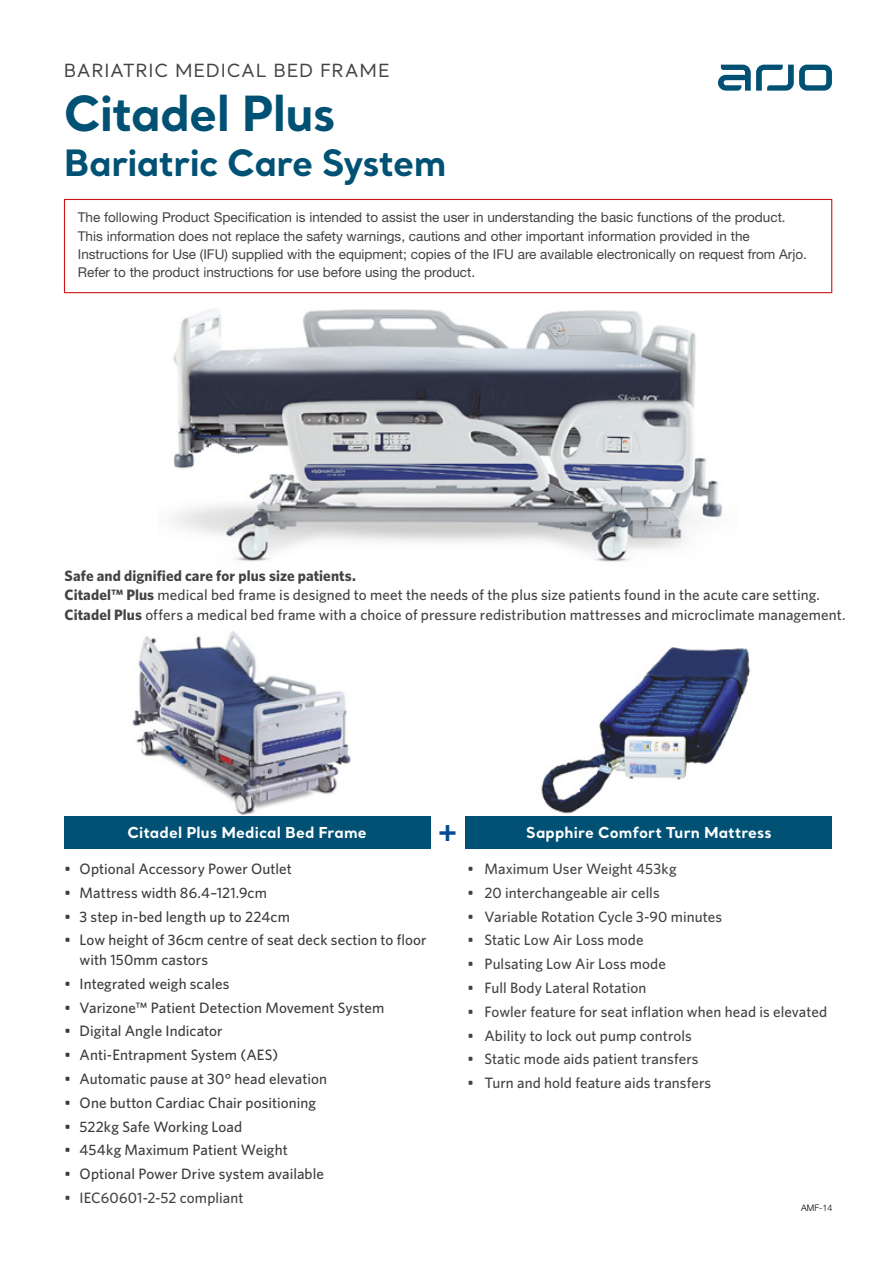
<style>
.page{position:relative;width:893px;height:1263px;background:#fff}
.page>*{position:absolute;margin:0;border:0;box-sizing:border-box;transform-origin:0 0}
.t1{font:700 48.15px "Santral";letter-spacing:-.02em;color:#015174}
.t2{font:700 36.15px "Santral";letter-spacing:-.015em;color:#015174}
.t3{font:700 31.5px "Helvetica Neue LT Std";color:#004994}
.t4{font:18px "Santral";letter-spacing:.04em;color:#434342}
.t5{font:500 15px/19.5px "Whitney HTF";letter-spacing:.005em;color:#434342}
.t6{font:500 15px/19.5px "Whitney HTF";letter-spacing:.005em;color:#3c3c3b}
.t7{font:700 15px "Santral";letter-spacing:.01em;color:#fff}
.t8{font:13.5px/18px "Helvetica Neue LT Std";color:#434342}
.t9{font:300 9px "Helvetica Neue LT Std";color:#000}
.s1{font-weight:700}
</style>
<div class="page">
<img style="left:541px;top:647px;width:210px;height:167px">
<img style="left:132px;top:631px;width:219px;height:184px">
<div style="left:64px;top:816px;width:366px;height:33px;background:#015174"></div>
<div style="left:466px;top:816px;width:366px;height:33px;background:#015174"></div>
<img style="left:158px;top:293px;width:579px;height:269px">
<svg style="left:718px;top:65px;width:114px;height:26px"></svg>
<div style="left:64px;top:199px;width:768px;height:94px;border:1px solid #cd1719"></div>
<p class="t4" style="left:64px;top:59px;width:327px">BARIATRIC MEDICAL BED FRAME</p>
<h1 class="t1" style="left:64px;top:81px;width:273px">Citadel Plus</h1>
<h2 class="t2" style="left:64px;top:138px;width:384px">Bariatric Care System</h2>
<p class="t8" style="left:78px;top:208px;width:731px">The following Product Specification is intended to assist the user in understanding the basic functions of the product.<br>This information does not replace the safety warnings, cautions and other important information provided in the Instructions for Use (IFU) supplied with the equipment; copies of the IFU are available electronically on request from Arjo.<br>Refer to the product instructions for use before using the product.</p>
<p class="t5" style="left:65px;top:565px;width:782px"><span class="s1">Safe and dignified care for plus size patients.<br>Citadel™ Plus</span> medical bed frame is designed to meet the needs of the plus size patients found in the acute care setting.<br><span class="s1">Citadel Plus</span> offers a medical bed frame with a choice of pressure redistribution mattresses and microclimate management.</p>
<p class="t7" style="left:128px;top:823px;width:241px">Citadel Plus Medical Bed Frame</p>
<p class="t6" style="left:65px;top:858px;width:229px">• Optional Accessory Power Outlet</p>
<p class="t6" style="left:65px;top:882px;width:204px">• Mattress width 86.4–121.9cm</p>
<p class="t6" style="left:65px;top:906px;width:227px">• 3 step in-bed length up to 224cm</p>
<p class="t6" style="left:80px;top:930px;width:349px;text-indent:-15px">• Low height of 36cm centre of seat deck section to floor with 150mm castors</p>
<p class="t6" style="left:65px;top:973px;width:166px">• Integrated weigh scales</p>
<p class="t6" style="left:65px;top:997px;width:321px">• Varizone™ Patient Detection Movement System</p>
<p class="t6" style="left:65px;top:1021px;width:159px">• Digital Angle Indicator</p>
<p class="t6" style="left:65px;top:1045px;width:215px">• Anti-Entrapment System (AES)</p>
<p class="t6" style="left:65px;top:1068px;width:264px">• Automatic pause at 30° head elevation</p>
<p class="t6" style="left:65px;top:1092px;width:253px">• One button Cardiac Chair positioning</p>
<p class="t6" style="left:65px;top:1116px;width:179px">• 522kg Safe Working Load</p>
<p class="t6" style="left:65px;top:1140px;width:225px">• 454kg Maximum Patient Weight</p>
<p class="t6" style="left:65px;top:1164px;width:261px">• Optional Power Drive system available</p>
<p class="t5" style="left:65px;top:1187px;width:180px">• IEC60601-2-52 compliant</p>
<h3 class="t3" style="left:438px;top:810px;width:20px">+</h3>
<p class="t7" style="left:526px;top:823px;width:247px">Sapphire Comfort Turn Mattress</p>
<p class="t5" style="left:467px;top:858px;width:211px">• Maximum User Weight 453kg</p>
<p class="t5" style="left:467px;top:882px;width:194px">• 20 interchangeable air cells</p>
<p class="t5" style="left:467px;top:906px;width:256px">• Variable Rotation Cycle 3-90 minutes</p>
<p class="t5" style="left:467px;top:930px;width:178px">• Static Low Air Loss mode</p>
<p class="t5" style="left:467px;top:954px;width:200px">• Pulsating Low Air Loss mode</p>
<p class="t5" style="left:467px;top:977px;width:180px">• Full Body Lateral Rotation</p>
<p class="t5" style="left:467px;top:1001px;width:361px">• Fowler feature for seat inflation when head is elevated</p>
<p class="t5" style="left:467px;top:1025px;width:226px">• Ability to lock out pump controls</p>
<p class="t5" style="left:467px;top:1049px;width:233px">• Static mode aids patient transfers</p>
<p class="t5" style="left:467px;top:1073px;width:245px">• Turn and hold feature aids transfers</p>
<p class="t9" style="left:801px;top:1202px;width:33px">AMF-14</p>
</div>
